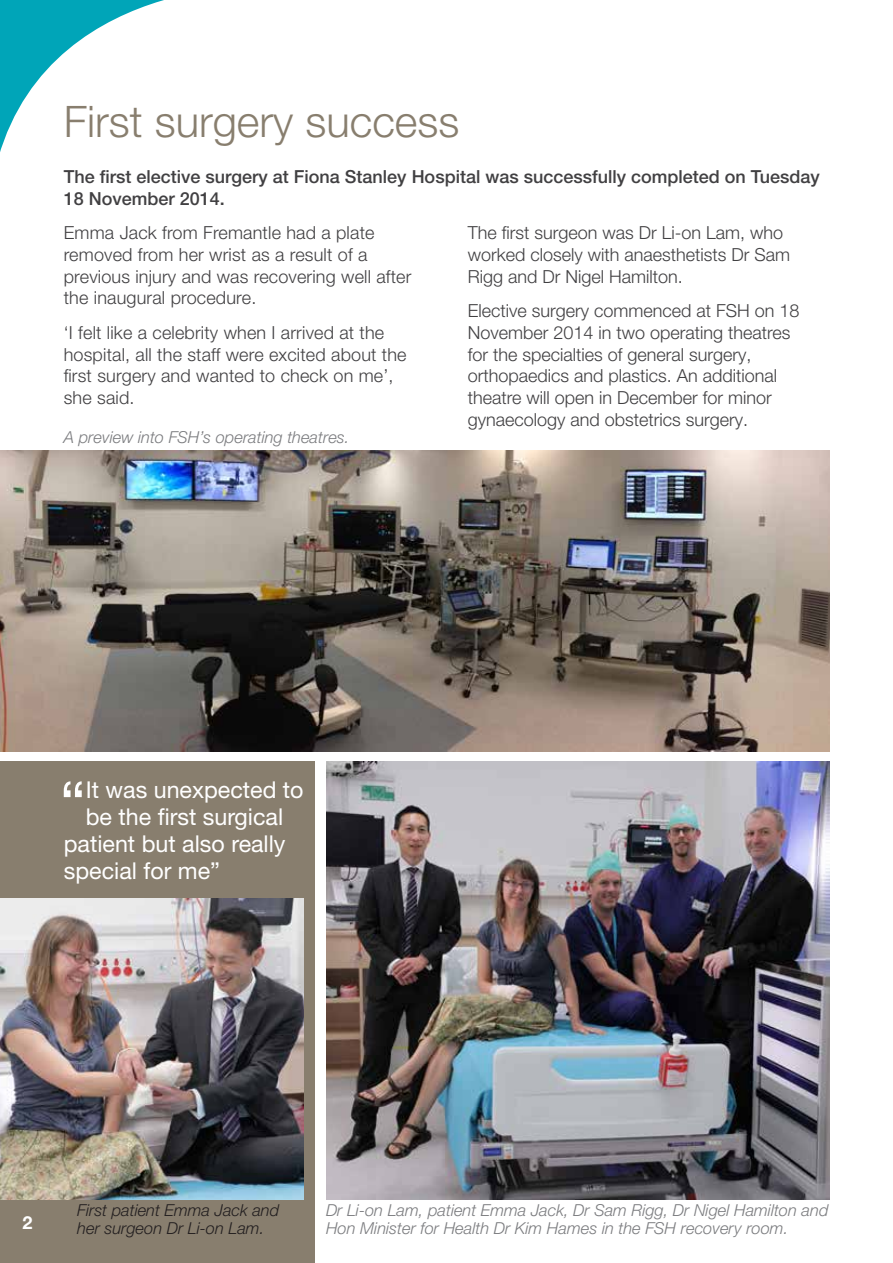
<style>
.page{position:relative;width:893px;height:1263px;background:#fff}
.page>*{position:absolute;margin:0;border:0;box-sizing:border-box;transform-origin:0 0}
.t1{font:61.05px "Helvetica Neue LT Pro";color:#fff}
.t2{font:300 43.5px "Helvetica Neue LT Pro";color:#887e6e}
.t3{font:23.25px "Helvetica Neue LT Pro";color:#fff}
.t4{font:300 18px/21.8px "Helvetica Neue LT Pro";color:#414042}
.t5{font:500 18px/21.8px "Helvetica Neue LT Pro";color:#414042}
.t6{font:700 18px "Helvetica Neue LT Pro";color:#fff}
.t7{font:italic 300 16.5px/18px "Helvetica Neue LT Pro";color:#7b7c7f}
.t8{font:italic 300 16.5px/18px "Helvetica Neue LT Pro";color:#231f20}
</style>
<div class="page">
<div style="left:0;top:761px;width:315px;height:502px;background:#887e6e"></div>
<img style="left:0;top:451px;width:829px;height:300px">
<img style="left:326px;top:761px;width:503px;height:438px">
<svg style="left:0;top:0;width:164px;height:152px"></svg>
<img style="left:0;top:899px;width:303px;height:300px">
<h2 class="t2" style="left:64px;top:95px;width:397px">First surgery success</h2>
<p class="t5" style="left:64px;top:165px;width:758px">The first elective surgery at Fiona Stanley Hospital was successfully completed on Tuesday<br>18 November 2014.</p>
<p class="t4" style="left:64px;top:222px;width:349px">Emma Jack from Fremantle had a plate removed from her wrist as a result of a previous injury and was recovering well after the inaugural procedure.</p>
<p class="t4" style="left:64px;top:321px;width:344px">‘I felt like a celebrity when I arrived at the hospital, all the staff were excited about the first surgery and wanted to check on me’, she said.</p>
<p class="t4" style="left:468px;top:221px;width:324px">The first surgeon was Dr Li-on Lam, who worked closely with anaesthetists Dr Sam<br>Rigg and Dr Nigel Hamilton.</p>
<p class="t4" style="left:468px;top:299px;width:333px">Elective surgery commenced at FSH on 18<br>November 2014 in two operating theatres for the specialties of general surgery, orthopaedics and plastics. An additional theatre will open in December for minor gynaecology and obstetrics surgery.</p>
<p class="t7" style="left:64px;top:428px;width:287px">A preview into FSH’s operating theatres.</p>
<h1 class="t1" style="left:60px;top:765px;width:28px">“</h1>
<p class="t3" style="left:86px;top:775px;width:219px">It was unexpected to</p>
<p class="t3" style="left:86px;top:802px;width:199px">be the first surgical</p>
<p class="t3" style="left:64px;top:829px;width:223px">patient but also really</p>
<p class="t3" style="left:64px;top:856px;width:158px">special for me”</p>
<p class="t6" style="left:23px;top:1211px;width:12px">2</p>
<p class="t7" style="left:326px;top:1201px;width:504px">Dr Li-on Lam, patient Emma Jack, Dr Sam Rigg, Dr Nigel Hamilton and<br>Hon Minister for Health Dr Kim Hames in the FSH recovery room.</p>
<p class="t8" style="left:77px;top:1201px;width:203px">First patient Emma Jack and her surgeon Dr Li-on Lam.</p>
</div>
